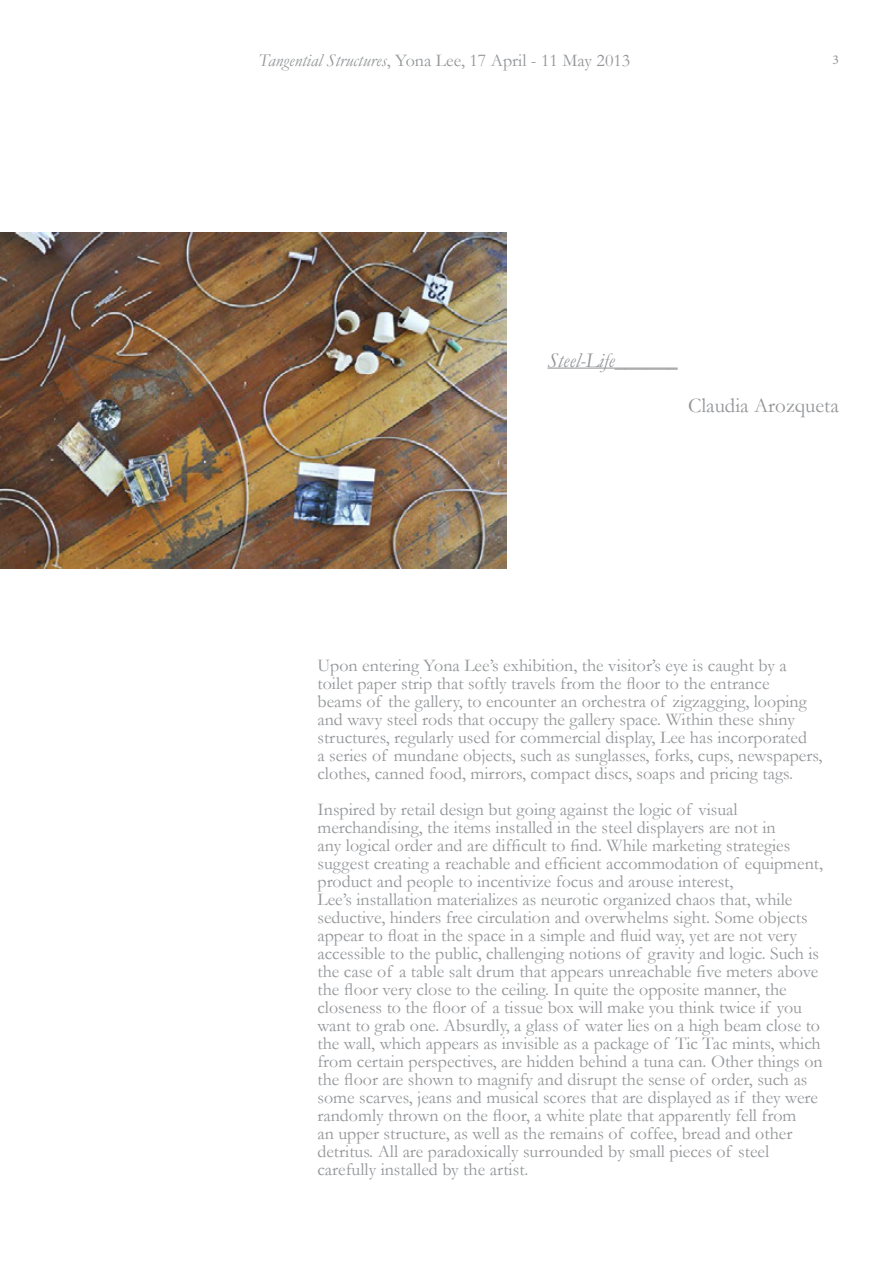
<style>
.page{position:relative;width:893px;height:1263px;background:#fff}
.page>*{position:absolute;margin:0;border:0;box-sizing:border-box;transform-origin:0 0}
.t1{font:italic 21px "Garamond";color:#939598}
.t2{font:21px "Garamond";color:#939598}
.t3{font:18px/18px "Garamond";color:#939598}
.t4{font:13.5px "Minion Pro";color:#939598}
.s1{font-style:italic}
</style>
<div class="page">
<img style="left:0;top:233px;width:506px;height:336px">
<hr style="left:547px;top:368px;width:131px;height:1px;background:#939598">
<p class="t3" style="left:258px;top:51px;width:373px"><span class="s1">Tangential Structures</span>, Yona Lee, 17 April - 11 May 2013</p>
<p class="t4" style="left:832px;top:50px;width:8px">3</p>
<p class="t1" style="left:547px;top:347px;width:132px">Steel-Life______</p>
<p class="t2" style="left:688px;top:392px;width:152px">Claudia Arozqueta</p>
<p class="t3" style="left:317px;top:656px;width:471px">Upon entering Yona Lee’s exhibition, the visitor’s eye is caught by a</p>
<p class="t3" style="left:317px;top:674px;width:453px">toilet paper strip that softly travels from the floor to the entrance</p>
<p class="t3" style="left:317px;top:692px;width:491px">beams of the gallery, to encounter an orchestra of zigzagging, looping and wavy steel rods that occupy the gallery space. Within these shiny structures, regularly used for commercial display, Lee has incorporated</p>
<p class="t3" style="left:317px;top:746px;width:506px">a series of mundane objects, such as sunglasses, forks, cups, newspapers, clothes, canned food, mirrors, compact discs, soaps and pricing tags.</p>
<p class="t3" style="left:317px;top:800px;width:422px">Inspired by retail design but going against the logic of visual</p>
<p class="t3" style="left:317px;top:818px;width:460px">merchandising, the items installed in the steel displayers are not in</p>
<p class="t3" style="left:317px;top:836px;width:507px">any logical order and are difficult to find. While marketing strategies suggest creating a reachable and efficient accommodation of equipment, product and people to incentivize focus and arouse interest,</p>
<p class="t3" style="left:317px;top:890px;width:507px">Lee’s installation materializes as neurotic organized chaos that, while seductive, hinders free circulation and overwhelms sight. Some objects appear to float in the space in a simple and fluid way, yet are not very accessible to the public, challenging notions of gravity and logic. Such is the case of a table salt drum that appears unreachable five meters above the floor very close to the ceiling. In quite the opposite manner, the closeness to the floor of a tissue box will make you think twice if you want to grab one. Absurdly, a glass of water lies on a high beam close to the wall, which appears as invisible as a package of Tic Tac mints, which from certain perspectives, are hidden behind a tuna can. Other things on the floor are shown to magnify and disrupt the sense of order, such as some scarves, jeans and musical scores that are displayed as if they were</p>
<p class="t3" style="left:317px;top:1106px;width:480px">randomly thrown on the floor, a white plate that apparently fell from</p>
<p class="t3" style="left:317px;top:1124px;width:476px">an upper structure, as well as the remains of coffee, bread and other</p>
<p class="t3" style="left:317px;top:1142px;width:453px">detritus. All are paradoxically surrounded by small pieces of steel</p>
<p class="t3" style="left:317px;top:1160px;width:213px">carefully installed by the artist.</p>
</div>
